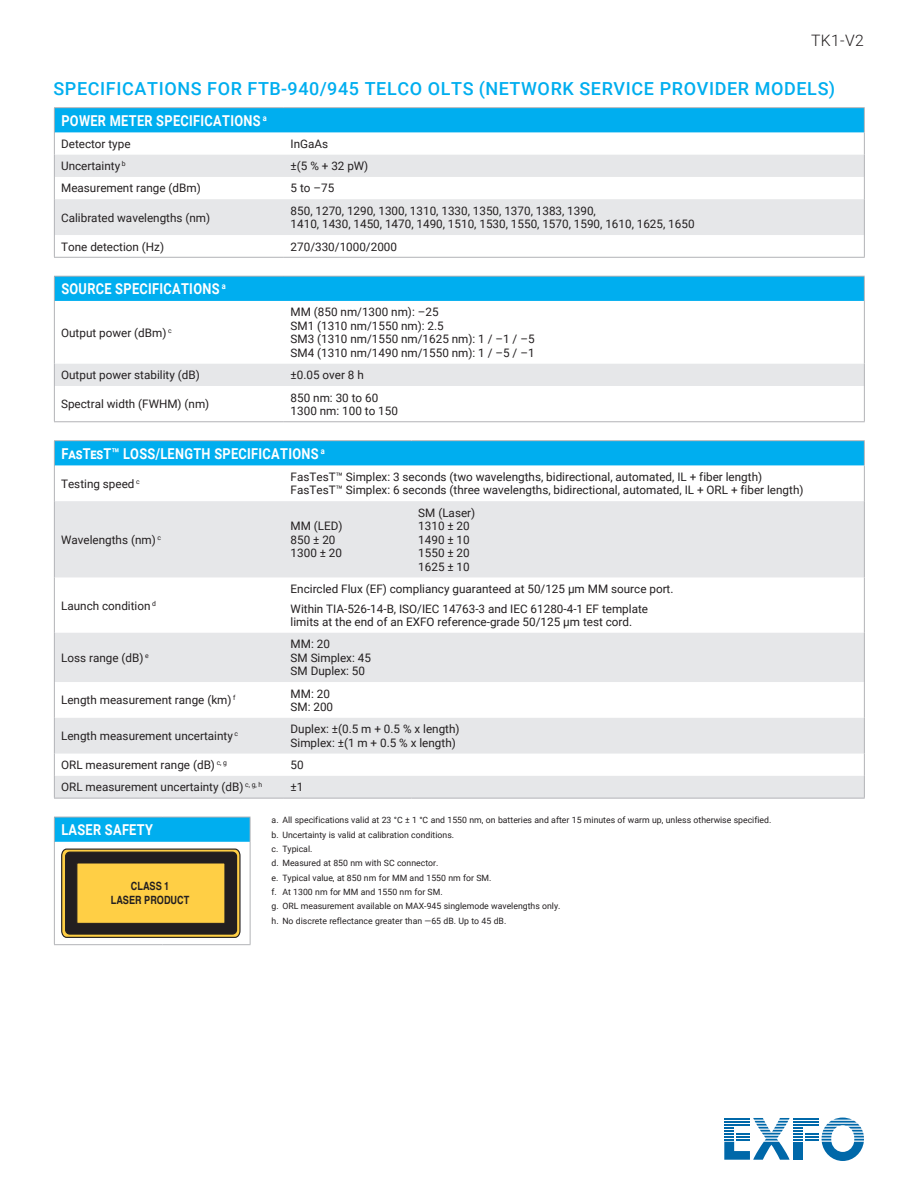
<style>
.page{position:relative;width:918px;height:1188px;background:#fff}
.page>*{position:absolute;margin:0;border:0;box-sizing:border-box;transform-origin:0 0}
.t1{font:500 18px "Roboto";letter-spacing:.035em;color:#00aeef}
.t2{font:300 15.75px "Roboto";color:#231f20}
.t3{font:700 15px "Roboto";letter-spacing:.025em;color:#fff;scale:.85 1}
.t4{font:11.7px/13.5px "Roboto";color:#231f20}
.t5{font:700 11.4px/13.6px "Helvetica";color:#231f20;text-align:center;scale:.8 1}
.t6{font:8.7px/14.4px "Roboto";color:#231f20}
</style>
<div class="page">
<svg style="left:724px;top:1118px;width:140px;height:43px"></svg>
<hr style="left:724px;top:1124px;width:26px;height:2px;background:#0068a9">
<svg style="left:54px;top:817px;width:197px;height:128px"></svg>
<div style="left:66px;top:852px;width:171px;height:82px;background:#231f20;border-radius:4px"></div>
<div style="left:65px;top:852px;width:172px;height:83px;border:1px solid #231f20;border-radius:4px"></div>
<div style="left:77px;top:863px;width:148px;height:61px;background:#ffcf45;border:1px solid #231f20"></div>
<div style="left:54px;top:108px;width:810px;height:24px;background:#00aeef"></div>
<svg style="left:55px;top:132px;width:809px;height:125px"></svg>
<svg style="left:55px;top:155px;width:809px;height:80px;fill:#e6e7e9"></svg>
<hr style="left:54px;top:107px;width:230px;height:1px;background:#b2b3b7">
<hr style="left:284px;top:107px;width:581px;height:1px;background:#b2b3b7">
<svg style="left:54px;top:108px;width:1px;height:91px"></svg>
<svg style="left:864px;top:108px;width:1px;height:91px"></svg>
<hr style="left:54px;top:199px;width:1px;height:36px;background:#b2b3b7">
<hr style="left:864px;top:199px;width:1px;height:36px;background:#b2b3b7">
<svg style="left:54px;top:235px;width:1px;height:22px"></svg>
<svg style="left:864px;top:235px;width:1px;height:22px"></svg>
<hr style="left:54px;top:257px;width:230px;height:1px;background:#b2b3b7">
<hr style="left:284px;top:257px;width:581px;height:1px;background:#b2b3b7">
<div style="left:54px;top:276px;width:810px;height:25px;background:#00aeef"></div>
<hr style="left:54px;top:276px;width:230px;height:1px;background:#b2b3b7">
<svg style="left:54px;top:277px;width:1px;height:24px"></svg>
<hr style="left:284px;top:276px;width:581px;height:1px;background:#b2b3b7">
<svg style="left:864px;top:277px;width:1px;height:24px"></svg>
<hr style="left:54px;top:301px;width:1px;height:63px;background:#b2b3b7">
<hr style="left:864px;top:301px;width:1px;height:63px;background:#b2b3b7">
<div style="left:54px;top:364px;width:811px;height:22px;background:#e6e7e9"></div>
<hr style="left:54px;top:386px;width:1px;height:35px;background:#b2b3b7">
<hr style="left:864px;top:386px;width:1px;height:35px;background:#b2b3b7">
<hr style="left:54px;top:421px;width:230px;height:1px;background:#b2b3b7">
<hr style="left:284px;top:421px;width:581px;height:1px;background:#b2b3b7">
<div style="left:54px;top:441px;width:810px;height:24px;background:#00aeef"></div>
<svg style="left:55px;top:501px;width:809px;height:297px;fill:#e6e7e9"></svg>
<hr style="left:54px;top:440px;width:230px;height:1px;background:#b2b3b7">
<svg style="left:54px;top:441px;width:1px;height:24px"></svg>
<hr style="left:284px;top:440px;width:128px;height:1px;background:#b2b3b7">
<hr style="left:412px;top:440px;width:453px;height:1px;background:#b2b3b7">
<svg style="left:864px;top:441px;width:1px;height:24px"></svg>
<hr style="left:54px;top:465px;width:1px;height:36px;background:#b2b3b7">
<hr style="left:54px;top:501px;width:1px;height:76px;background:#b2b3b7">
<hr style="left:864px;top:501px;width:1px;height:76px;background:#b2b3b7">
<hr style="left:54px;top:577px;width:1px;height:56px;background:#b2b3b7">
<hr style="left:54px;top:633px;width:1px;height:49px;background:#b2b3b7">
<hr style="left:54px;top:682px;width:1px;height:36px;background:#b2b3b7">
<hr style="left:54px;top:718px;width:1px;height:36px;background:#b2b3b7">
<svg style="left:54px;top:754px;width:1px;height:44px"></svg>
<hr style="left:54px;top:798px;width:230px;height:1px;background:#b2b3b7">
<hr style="left:284px;top:798px;width:128px;height:1px;background:#b2b3b7">
<hr style="left:412px;top:798px;width:453px;height:1px;background:#b2b3b7">
<hr style="left:864px;top:577px;width:1px;height:56px;background:#b2b3b7">
<hr style="left:864px;top:633px;width:1px;height:49px;background:#b2b3b7">
<hr style="left:864px;top:682px;width:1px;height:36px;background:#b2b3b7">
<hr style="left:864px;top:718px;width:1px;height:36px;background:#b2b3b7">
<svg style="left:864px;top:754px;width:1px;height:44px"></svg>
<hr style="left:864px;top:465px;width:1px;height:36px;background:#b2b3b7">
<h2 class="t2" style="left:811px;top:30px;width:54px">TK1-V2</h2>
<h1 class="t1" style="left:53px;top:75px;width:783px">SPECIFICATIONS FOR FTB-940/945 TELCO OLTS (NETWORK SERVICE PROVIDER MODELS)</h1>
<p class="t3" style="left:61px;top:110px;width:243px">POWER METER SPECIFICATIONS <sup>a</sup></p>
<p class="t4" style="left:61px;top:137px;width:71px">Detector type</p>
<p class="t4" style="left:291px;top:137px;width:39px">InGaAs</p>
<p class="t4" style="left:61px;top:159px;width:66px">Uncertainty <sup>b</sup></p>
<p class="t4" style="left:291px;top:159px;width:79px">±(5 % + 32 pW)</p>
<p class="t4" style="left:61px;top:181px;width:141px">Measurement range (dBm)</p>
<p class="t4" style="left:291px;top:181px;width:45px">5 to –75</p>
<p class="t4" style="left:61px;top:210px;width:151px">Calibrated wavelengths (nm)</p>
<p class="t4" style="left:291px;top:203px;width:405px">850, 1270, 1290, 1300, 1310, 1330, 1350, 1370, 1383, 1390,<br>1410, 1430, 1450, 1470, 1490, 1510, 1530, 1550, 1570, 1590, 1610, 1625, 1650</p>
<p class="t4" style="left:61px;top:239px;width:105px">Tone detection (Hz)</p>
<p class="t4" style="left:291px;top:239px;width:108px">270/330/1000/2000</p>
<p class="t3" style="left:61px;top:278px;width:195px">SOURCE SPECIFICATIONS <sup>a</sup></p>
<p class="t4" style="left:61px;top:325px;width:112px">Output power (dBm) <sup>c</sup></p>
<p class="t4" style="left:291px;top:305px;width:246px">MM (850 nm/1300 nm): –25<br>SM1 (1310 nm/1550 nm): 2.5<br>SM3 (1310 nm/1550 nm/1625 nm): 1 / –1 / –5<br>SM4 (1310 nm/1490 nm/1550 nm): 1 / –5 / –1</p>
<p class="t4" style="left:61px;top:368px;width:140px">Output power stability (dB)</p>
<p class="t4" style="left:291px;top:368px;width:75px">±0.05 over 8 h</p>
<p class="t4" style="left:61px;top:397px;width:150px">Spectral width (FWHM) (nm)</p>
<p class="t4" style="left:291px;top:390px;width:109px">850 nm: 30 to 60<br>1300 nm: 100 to 150</p>
<p class="t3" style="left:61px;top:443px;width:311px">FasTesT™ LOSS/LENGTH SPECIFICATIONS <sup>a</sup></p>
<p class="t4" style="left:61px;top:476px;width:80px">Testing speed <sup>c</sup></p>
<p class="t4" style="left:291px;top:470px;width:514px">FasTesT™ Simplex: 3 seconds (two wavelengths, bidirectional, automated, IL + fiber length)<br>FasTesT™ Simplex: 6 seconds (three wavelengths, bidirectional, automated, IL + ORL + fiber length)</p>
<p class="t4" style="left:61px;top:532px;width:101px">Wavelengths (nm) <sup>c</sup></p>
<p class="t4" style="left:418px;top:505px;width:58px">SM (Laser)<br>1310 ± 20<br>1490 ± 10<br>1550 ± 20<br>1625 ± 10</p>
<p class="t4" style="left:291px;top:519px;width:54px">MM (LED)<br>850 ± 20<br>1300 ± 20</p>
<p class="t4" style="left:61px;top:598px;width:97px">Launch condition <sup>d</sup></p>
<p class="t4" style="left:61px;top:650px;width:89px">Loss range (dB) <sup>e</sup></p>
<p class="t4" style="left:291px;top:579px;width:384px;line-height:19.5px">Encircled Flux (EF) compliancy guaranteed at 50/125 µm MM source port.<br>Within TIA-526-14-B, ISO/IEC 14763-3 and IEC 61280-4-1 EF template</p>
<p class="t4" style="left:291px;top:615px;width:343px">limits at the end of an EXFO reference-grade 50/125 μm test cord.</p>
<p class="t4" style="left:291px;top:637px;width:82px">MM: 20<br>SM Simplex: 45<br>SM Duplex: 50</p>
<p class="t4" style="left:61px;top:693px;width:176px">Length measurement range (km) <sup>f</sup></p>
<p class="t4" style="left:291px;top:686px;width:44px">MM: 20<br>SM: 200</p>
<p class="t4" style="left:61px;top:729px;width:179px">Length measurement uncertainty <sup>c</sup></p>
<p class="t4" style="left:291px;top:722px;width:171px">Duplex: ±(0.5 m + 0.5 % x length)<br>Simplex: ±(1 m + 0.5 % x length)</p>
<p class="t4" style="left:61px;top:758px;width:168px">ORL measurement range (dB) <sup>c,</sup> <sup>g</sup></p>
<p class="t4" style="left:291px;top:758px;width:15px">50</p>
<p class="t4" style="left:61px;top:780px;width:203px">ORL measurement uncertainty (dB) <sup>c,</sup> <sup>g,</sup> <sup>h</sup></p>
<p class="t4" style="left:291px;top:780px;width:14px">±1</p>
<p class="t3" style="left:61px;top:819px;width:109px">LASER SAFETY</p>
<p class="t5" style="left:111px;top:879px;width:100px">CLASS 1<br>LASER PRODUCT</p>
<p class="t6" style="left:272px;top:813px;width:501px">a. All specifications valid at 23 °C ± 1 °C and 1550 nm, on batteries and after 15 minutes of warm up, unless otherwise specified. b. Uncertainty is valid at calibration conditions.<br>c. Typical.<br>d. Measured at 850 nm with SC connector.<br>e. Typical value, at 850 nm for MM and 1550 nm for SM.<br>f. At 1300 nm for MM and 1550 nm for SM.<br>g. ORL measurement available on MAX-945 singlemode wavelengths only.<br>h. No discrete reflectance greater than —65 dB. Up to 45 dB.</p>
</div>
